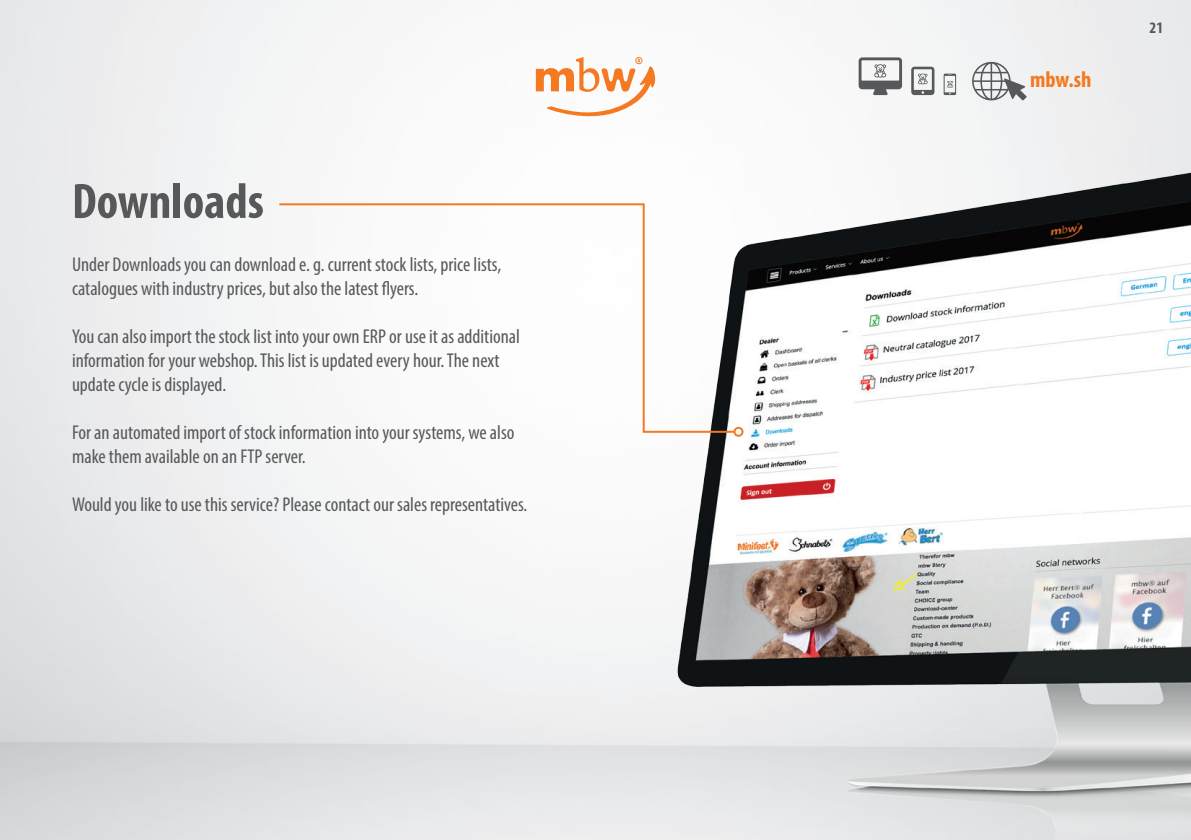
<style>
.page{position:relative;width:1191px;height:840px;background:#fff}
.page>*{position:absolute;margin:0;border:0;box-sizing:border-box;transform-origin:0 0}
.t1{font:700 condensed 50px "Myriad Pro";color:#57585a}
.t2{font:700 condensed 22.6px "Myriad Pro";color:#f47921}
.t3{font:condensed 20px/24px "Myriad Pro";color:#57585a}
.t4{font:700 condensed 16px "Myriad Pro";color:#57585a}
</style>
<div class="page">
<svg style="left:536px;top:57px;width:119px;height:59px"></svg>
<svg style="left:972px;top:62px;width:54px;height:38px"></svg>
<svg style="left:858px;top:57px;width:44px;height:38px"></svg>
<svg style="left:911px;top:67px;width:23px;height:28px"></svg>
<svg style="left:943px;top:74px;width:13px;height:21px"></svg>
<img style="left:673px;top:129px;width:518px;height:710px">
<svg style="left:277px;top:202px;width:459px;height:231px"></svg>
<div style="left:733px;top:426px;width:10px;height:10px;border:2px solid #f47921;border-radius:50%"></div>
<h1 class="t1" style="left:72px;top:170px;width:193px">Downloads</h1>
<p class="t3" style="left:72px;top:252px;width:431px">Under Downloads you can download e. g. current stock lists, price lists, catalogues with industry prices, but also the latest flyers.</p>
<p class="t3" style="left:72px;top:324px;width:449px">You can also import the stock list into your own ERP or use it as additional information for your webshop. This list is updated every hour. The next update cycle is displayed.</p>
<p class="t3" style="left:72px;top:420px;width:444px">For an automated import of stock information into your systems, we also make them available on an FTP server.</p>
<p class="t3" style="left:72px;top:492px;width:457px">Would you like to use this service? Please contact our sales representatives.</p>
<p class="t2" style="left:1030px;top:66px;width:63px">mbw.sh</p>
<p class="t4" style="left:1149px;top:17px;width:15px">21</p>
</div>
